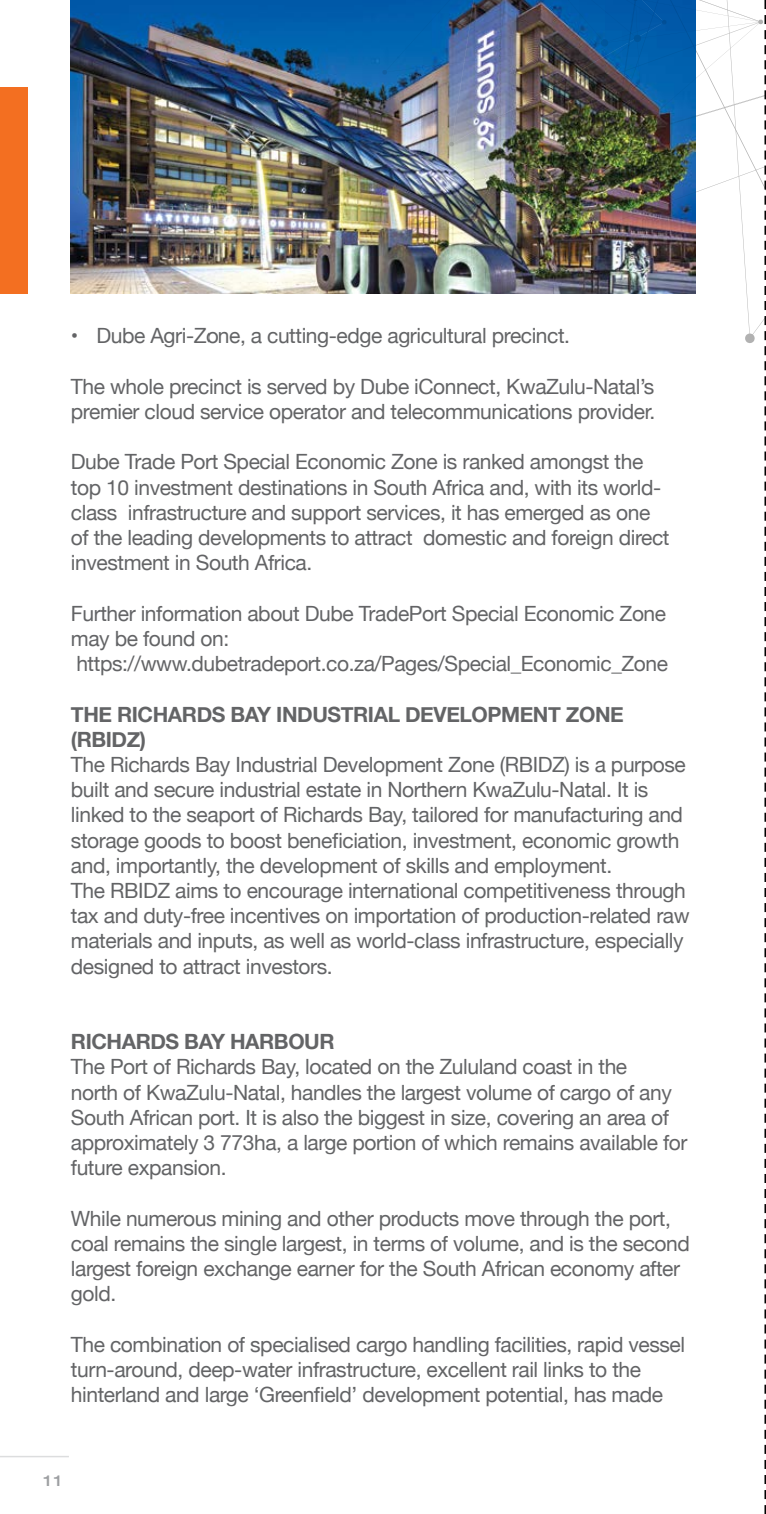
<style>
.page{position:relative;width:766px;height:1514px;background:#fff}
.page>*{position:absolute;margin:0;border:0;box-sizing:border-box;transform-origin:0 0}
.t1{font:21px/25.2px "Helvetica Neue";letter-spacing:-.02em;color:#636466}
.t2{font:700 21px/25.2px "Helvetica Neue";letter-spacing:-.02em;color:#636466}
.t3{font:500 expanded 15px "Helvetica Neue LT Std";color:#9d9fa2}
</style>
<div class="page">
<div style="left:0;top:87px;width:28px;height:206px;background:#f36f21"></div>
<img style="left:71px;top:0;width:311px;height:293px">
<svg style="left:382px;top:0;width:383px;height:1514px"></svg>
<hr style="left:0;top:1456px;width:69px;height:1px;background:#dcddde">
<p class="t1" style="left:71px;top:325px;width:500px">• Dube Agri-Zone, a cutting-edge agricultural precinct.</p>
<p class="t1" style="left:71px;top:375px;width:585px">The whole precinct is served by Dube iConnect, KwaZulu-Natal’s premier cloud service operator and telecommunications provider.</p>
<p class="t1" style="left:71px;top:451px;width:600px">Dube Trade Port Special Economic Zone is ranked amongst the top 10 investment destinations in South Africa and, with its world&shy;class infrastructure and support services, it has emerged as one of the leading developments to attract domestic and foreign direct investment in South Africa.</p>
<p class="t1" style="left:71px;top:602px;width:598px">Further information about Dube TradePort Special Economic Zone may be found on: https://www.dubetradeport.co.za/Pages/Special_Economic_Zone</p>
<p class="t2" style="left:71px;top:702px;width:554px">THE RICHARDS BAY INDUSTRIAL DEVELOPMENT ZONE (RBIDZ)</p>
<p class="t1" style="left:71px;top:753px;width:620px">The Richards Bay Industrial Development Zone (RBIDZ) is a purpose built and secure industrial estate in Northern KwaZulu-Natal. It is linked to the seaport of Richards Bay, tailored for manufacturing and storage goods to boost beneficiation, investment, economic growth and, importantly, the development of skills and employment.<br>The RBIDZ aims to encourage international competitiveness through tax and duty-free incentives on importation of production-related raw materials and inputs, as well as world-class infrastructure, especially designed to attract investors.</p>
<p class="t2" style="left:71px;top:1029px;width:265px">RICHARDS BAY HARBOUR</p>
<p class="t1" style="left:71px;top:1055px;width:618px">The Port of Richards Bay, located on the Zululand coast in the<br>north of KwaZulu-Natal, handles the largest volume of cargo of any South African port. It is also the biggest in size, covering an area of approximately 3 773ha, a large portion of which remains available for future expansion.</p>
<p class="t1" style="left:71px;top:1207px;width:620px">While numerous mining and other products move through the port, coal remains the single largest, in terms of volume, and is the second largest foreign exchange earner for the South African economy after gold.</p>
<p class="t1" style="left:71px;top:1333px;width:615px">The combination of specialised cargo handling facilities, rapid vessel turn-around, deep-water infrastructure, excellent rail links to the hinterland and large ‘Greenfield’ development potential, has made</p>
<p class="t3" style="left:43px;top:1471px;width:19px">11</p>
</div>
